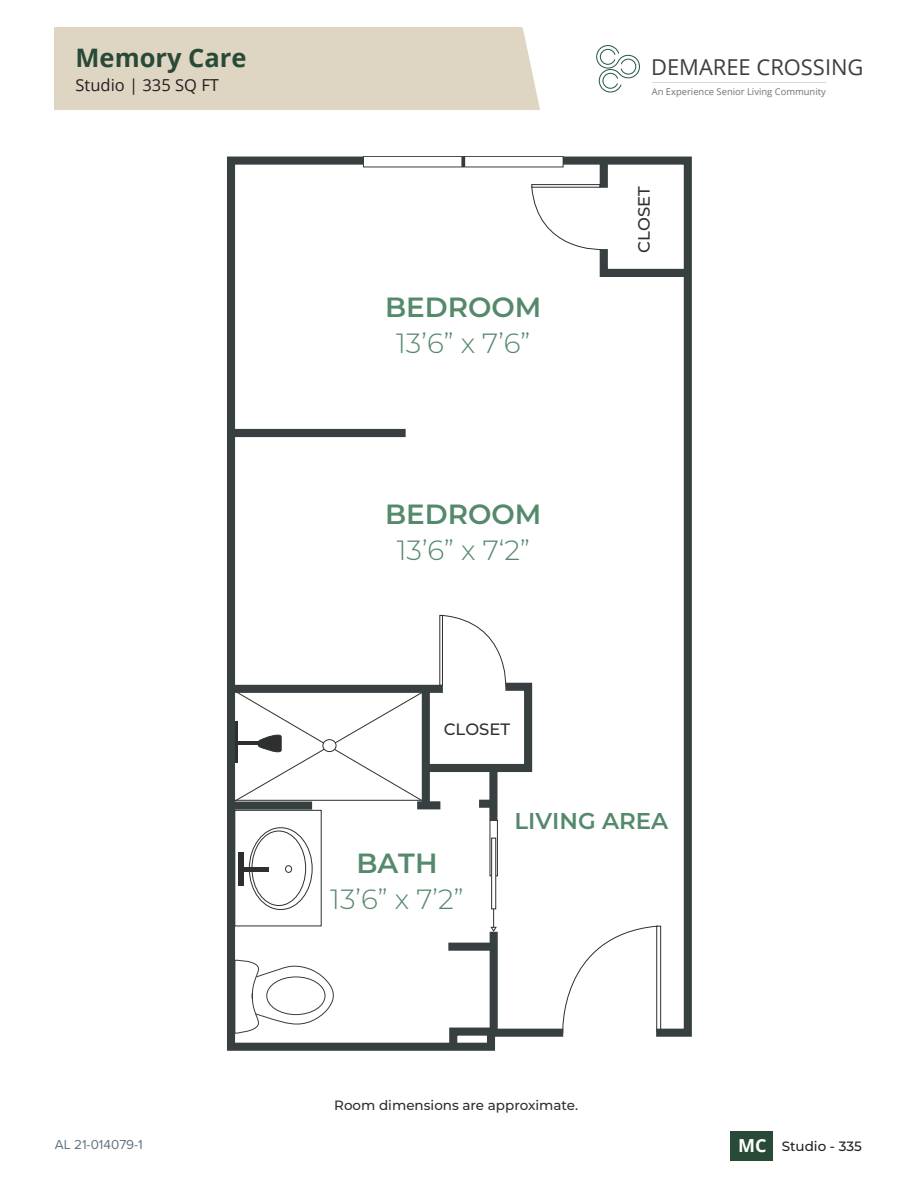
<style>
.page{position:relative;width:918px;height:1188px;background:#fff}
.page>*{position:absolute;margin:0;border:0;box-sizing:border-box;transform-origin:0 0}
.t1{font:300 27.75px/36px "Montserrat";color:#55896b;text-align:center}
.t2{font:700 25.5px "Open Sans";color:#284a37}
.t3{font:600 22.95px "Montserrat";color:#55896b}
.t4{font:21.9px "Open Sans";color:#3c3f3c}
.t5{font:700 18px "Open Sans";color:#fff}
.t6{font:16.5px "Open Sans";color:#231f20}
.t7{font:500 16.5px "Montserrat";color:#2d302f}
.t8{font:500 13.5px "Montserrat";color:#2d2f2d}
.t9{font:13.5px "Proxima Nova";color:#607481}
.t10{font:500 13.5px "Montserrat";color:#231f20}
.t11{font:9.3px "Open Sans";color:#707270}
.s1{font-weight:600}
</style>
<div class="page">
<div style="left:54px;top:27px;width:486px;height:83px;background:#ded6c3"></div>
<svg style="left:596px;top:45px;width:44px;height:48px"></svg>
<hr style="left:652px;top:82px;width:174px;height:1px;background:#677267">
<svg style="left:227px;top:157px;width:465px;height:894px"></svg>
<div style="left:363px;top:157px;width:200px;height:10px;background:#fff"></div>
<svg style="left:461px;top:157px;width:4px;height:10px"></svg>
<div style="left:229px;top:802px;width:83px;height:8px;background:#373f41"></div>
<div style="left:233px;top:685px;width:210px;height:8px;background:#373f41"></div>
<div style="left:730px;top:1131px;width:43px;height:30px;background:#284a37"></div>
<p class="t2" style="left:76px;top:40px;width:172px">Memory Care</p>
<p class="t6" style="left:76px;top:74px;width:145px">Studio | 335 SQ FT</p>
<p class="t9" style="left:55px;top:1134px;width:90px">AL 21-014079-1</p>
<p class="t4" style="left:651px;top:52px;width:214px">DEMAREE CROSSING</p>
<p class="t11" style="left:652px;top:85px;width:176px">An Experience Senior Living Community</p>
<p class="t1" style="left:385px;top:288px;width:158px"><span class="s1">BEDROOM<br></span>13’6” x 7’6”</p>
<p class="t1" style="left:385px;top:496px;width:158px"><span class="s1">BEDROOM<br></span>13’6” x 7‘2”</p>
<p class="t7" style="left:444px;top:718px;width:68px">CLOSET</p>
<p class="t7" style="left:632px;top:253px;width:68px;rotate:-90deg">CLOSET</p>
<p class="t1" style="left:330px;top:845px;width:135px"><span class="s1">BATH<br></span>13’6” x 7’2”</p>
<p class="t3" style="left:515px;top:805px;width:155px">LIVING AREA</p>
<p class="t8" style="left:334px;top:1096px;width:246px">Room dimensions are approximate.</p>
<p class="t5" style="left:738px;top:1133px;width:30px">MC</p>
<p class="t10" style="left:782px;top:1137px;width:82px">Studio - 335</p>
</div>
